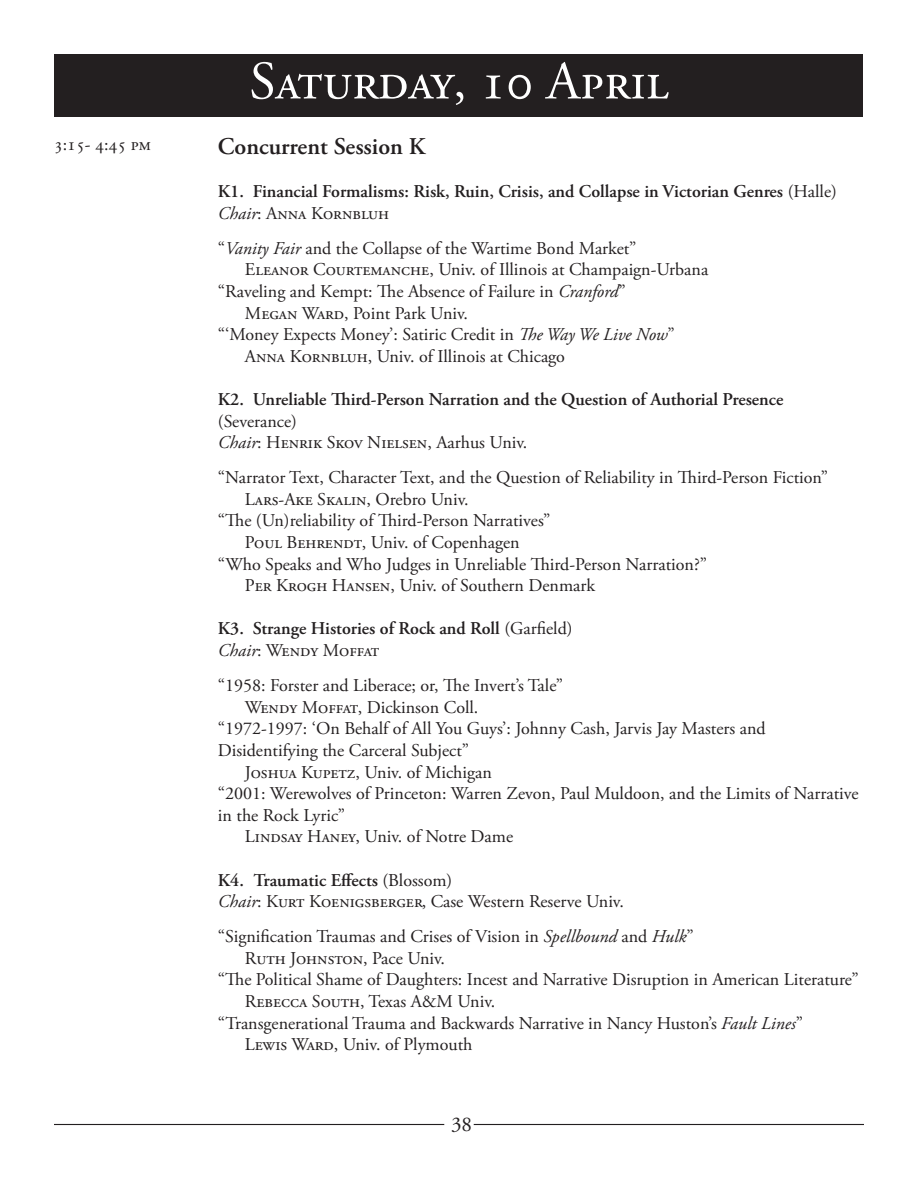
<style>
.page{position:relative;width:918px;height:1188px;background:#fff}
.page>*{position:absolute;margin:0;border:0;box-sizing:border-box;transform-origin:0 0}
.t1{font:54px "Adobe Garamond Pro";color:#fff}
.t2{font:600 24px "Adobe Garamond Pro";color:#231f20}
.t3{font:21px "Adobe Garamond Pro";color:#231f20}
.t4{font:18px/21.6px "Adobe Garamond Pro";color:#231f20}
.t5{font:600 18px/21.6px "Adobe Garamond Pro";color:#231f20}
.s1{font-weight:400}
.s2{font-weight:400;font-style:italic}
.s3{font-style:italic}
.s4{font-weight:600}
</style>
<div class="page">
<hr style="left:54px;top:1124px;width:390px;height:1px;background:#231f20">
<hr style="left:474px;top:1124px;width:390px;height:1px;background:#231f20">
<div style="left:55px;top:54px;width:808px;height:63px;background:#231f20"></div>
<p class="t4" style="left:54px;top:134px;width:98px">3:15- 4:45 PM</p>
<h1 class="t1" style="left:249px;top:49px;width:421px">SATURDAY, 10 APRIL</h1>
<h2 class="t2" style="left:218px;top:132px;width:209px">Concurrent Session K</h2>
<p class="t5" style="left:218px;top:181px;width:620px">K1. Financial Formalisms: Risk, Ruin, Crisis, and Collapse in Victorian Genres <span class="s1">(Halle)<br></span><span class="s2">Chair</span><span class="s1">: ANNA KORNBLUH</span></p>
<p class="t4" style="left:218px;top:238px;width:420px">“<span class="s3">Vanity Fair</span> and the Collapse of the Wartime Bond Market”</p>
<p class="t4" style="left:245px;top:260px;width:465px">ELEANOR COURTEMANCHE, Univ. of Illinois at Champaign-Urbana</p>
<p class="t4" style="left:218px;top:281px;width:409px">“Raveling and Kempt: The Absence of Failure in <span class="s3">Cranford</span>”</p>
<p class="t4" style="left:245px;top:303px;width:225px">MEGAN WARD, Point Park Univ.</p>
<p class="t4" style="left:218px;top:324px;width:458px">“‘Money Expects Money’: Satiric Credit in <span class="s3">The Way We Live Now</span>”</p>
<p class="t4" style="left:245px;top:346px;width:322px">ANNA KORNBLUH, Univ. of Illinois at Chicago</p>
<p class="t5" style="left:218px;top:389px;width:567px">K2. Unreliable Third-Person Narration and the Question of Authorial Presence</p>
<p class="t4" style="left:218px;top:411px;width:311px">(Severance)<br><span class="s3">Chair</span>: HENRIK SKOV NIELSEN, Aarhus Univ.</p>
<p class="t4" style="left:218px;top:467px;width:612px">“Narrator Text, Character Text, and the Question of Reliability in Third-Person Fiction”</p>
<p class="t4" style="left:245px;top:489px;width:225px">LARS-AKE SKALIN, Orebro Univ.</p>
<p class="t4" style="left:218px;top:511px;width:334px">“The (Un)reliability of Third-Person Narratives”</p>
<p class="t4" style="left:245px;top:532px;width:276px">POUL BEHRENDT, Univ. of Copenhagen</p>
<p class="t4" style="left:218px;top:554px;width:491px">“Who Speaks and Who Judges in Unreliable Third-Person Narration?”</p>
<p class="t4" style="left:245px;top:575px;width:352px">PER KROGH HANSEN, Univ. of Southern Denmark</p>
<p class="t5" style="left:218px;top:618px;width:356px">K3. Strange Histories of Rock and Roll <span class="s1">(Garfield)<br></span><span class="s2">Chair</span><span class="s1">: WENDY MOFFAT</span></p>
<p class="t4" style="left:218px;top:675px;width:347px">“1958: Forster and Liberace; or, The Invert’s Tale”</p>
<p class="t4" style="left:245px;top:697px;width:235px">WENDY MOFFAT, Dickinson Coll.</p>
<p class="t4" style="left:218px;top:719px;width:549px">“1972-1997: ‘On Behalf of All You Guys’: Johnny Cash, Jarvis Jay Masters and</p>
<p class="t4" style="left:218px;top:740px;width:253px">Disidentifying the Carceral Subject”</p>
<p class="t4" style="left:245px;top:762px;width:248px">JOSHUA KUPETZ, Univ. of Michigan</p>
<p class="t4" style="left:218px;top:783px;width:642px">“2001: Werewolves of Princeton: Warren Zevon, Paul Muldoon, and the Limits of Narrative</p>
<p class="t4" style="left:218px;top:805px;width:129px">in the Rock Lyric”</p>
<p class="t4" style="left:245px;top:827px;width:270px">LINDSAY HANEY, Univ. of Notre Dame</p>
<p class="t4" style="left:218px;top:870px;width:407px"><span class="s4">K4. Traumatic Effects</span> (Blossom)<br><span class="s3">Chair</span>: KURT KOENIGSBERGER, Case Western Reserve Univ.</p>
<p class="t4" style="left:218px;top:926px;width:477px">“Signification Traumas and Crises of Vision in <span class="s3">Spellbound</span> and <span class="s3">Hulk</span>”</p>
<p class="t4" style="left:245px;top:948px;width:202px">RUTH JOHNSTON, Pace Univ.</p>
<p class="t4" style="left:218px;top:970px;width:642px">“The Political Shame of Daughters: Incest and Narrative Disruption in American Literature”</p>
<p class="t4" style="left:245px;top:991px;width:252px">REBECCA SOUTH, Texas A&amp;M Univ.</p>
<p class="t4" style="left:218px;top:1013px;width:587px">“Transgenerational Trauma and Backwards Narrative in Nancy Huston’s <span class="s3">Fault Lines</span>”</p>
<p class="t4" style="left:245px;top:1034px;width:229px">LEWIS WARD, Univ. of Plymouth</p>
<p class="t3" style="left:451px;top:1112px;width:22px">38</p>
</div>
